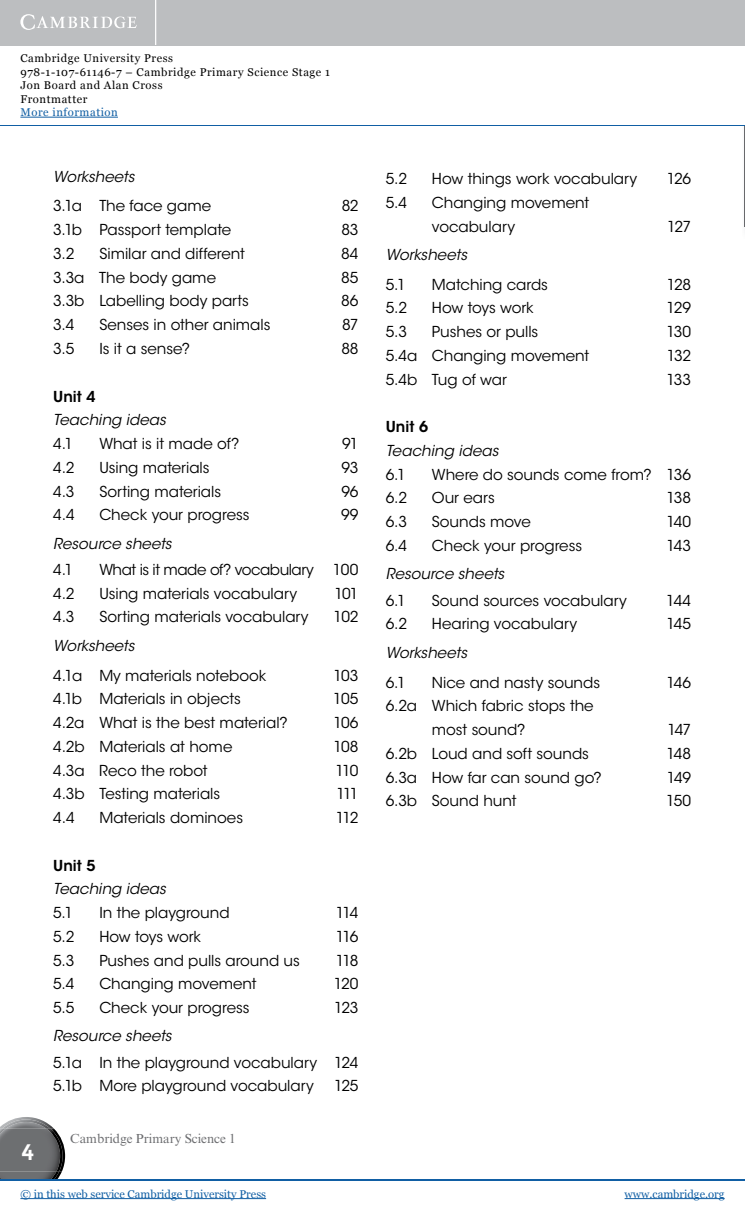
<style>
.page{position:relative;width:745px;height:1218px;background:#fff}
.page>*{position:absolute;margin:0;border:0;box-sizing:border-box;transform-origin:0 0}
.t1{font:700 22.5px "Sassoon Infant Std";color:#fff}
.t2{font:15px/23.8px "ITC Avant Garde Std";color:#000}
.t3{font:italic 15px "ITC Avant Garde Std";color:#000}
.t4{font:15px "ITC Avant Garde Std";letter-spacing:-.03em;color:#000}
.t5{font:600 15px "ITC Avant Garde Std";color:#000}
.t6{font:13.12px "Times New Roman MT Std";color:#6d6e71}
.t7{font:11.25px/13.4px "Georgia";letter-spacing:.05em;color:#000}
.t8{font:11.25px "Georgia";color:#115fa4}
.t9{font:11.25px "Georgia";letter-spacing:.05em;color:#115fa4}
</style>
<div class="page">
<div style="left:0;top:0;width:744px;height:45px;background:#bcbec0"></div>
<hr style="left:155px;top:0;width:1px;height:45px;background:#fff">
<svg style="left:20px;top:14px;width:117px;height:16px"></svg>
<hr style="left:20px;top:117px;width:98px;height:1px;background:#115fa4">
<hr style="left:0;top:125px;width:744px;height:1px;background:#115fa4">
<hr style="left:0;top:1179px;width:744px;height:1px;background:#115fa4">
<hr style="left:20px;top:1198px;width:246px;height:1px;background:#115fa4">
<hr style="left:624px;top:1198px;width:100px;height:1px;background:#115fa4">
<img style="left:0;top:1171px;width:54px;height:8px">
<img style="left:0;top:1117px;width:53px;height:11px">
<svg style="left:54px;top:1171px;width:8px;height:8px"></svg>
<img style="left:63px;top:1143px;width:2px;height:26px">
<img style="left:2px;top:1119px;width:48px;height:9px">
<img style="left:0;top:1128px;width:63px;height:43px">
<img style="left:744px;top:126px;width:1px;height:101px">
<p class="t7" style="left:20px;top:52px;width:311px">Cambridge University Press<br>978-1-107-61146-7 – Cambridge Primary Science Stage 1<br>Jon Board and Alan Cross<br>Frontmatter</p>
<p class="t9" style="left:20px;top:105px;width:99px">More information</p>
<h1 class="t1" style="left:21px;top:1138px;width:14px">4</h1>
<p class="t3" style="left:53px;top:167px;width:83px">Worksheets</p>
<p class="t2" style="left:53px;top:194px;width:159px">3.1a The face game</p>
<p class="t2" style="left:341px;top:194px;width:18px">82</p>
<p class="t2" style="left:53px;top:218px;width:179px">3.1b Passport template</p>
<p class="t2" style="left:341px;top:218px;width:19px">83</p>
<p class="t2" style="left:53px;top:242px;width:23px">3.2</p>
<p class="t2" style="left:99px;top:242px;width:147px">Similar and different</p>
<p class="t2" style="left:341px;top:242px;width:19px">84</p>
<p class="t2" style="left:53px;top:266px;width:164px">3.3a The body game</p>
<p class="t2" style="left:341px;top:266px;width:19px">85</p>
<p class="t2" style="left:53px;top:289px;width:197px">3.3b Labelling body parts</p>
<p class="t2" style="left:341px;top:289px;width:19px">86</p>
<p class="t2" style="left:53px;top:313px;width:23px">3.4</p>
<p class="t2" style="left:99px;top:313px;width:172px">Senses in other animals</p>
<p class="t2" style="left:342px;top:313px;width:18px">87</p>
<p class="t2" style="left:53px;top:337px;width:23px">3.5</p>
<p class="t2" style="left:99px;top:337px;width:92px">Is it a sense?</p>
<p class="t2" style="left:341px;top:337px;width:19px">88</p>
<p class="t5" style="left:53px;top:386px;width:44px">Unit 4</p>
<p class="t3" style="left:53px;top:411px;width:114px">Teaching ideas</p>
<p class="t2" style="left:53px;top:432px;width:21px">4.1</p>
<p class="t2" style="left:99px;top:432px;width:142px">What is it made of?</p>
<p class="t2" style="left:342px;top:432px;width:18px">91</p>
<p class="t2" style="left:53px;top:456px;width:23px">4.2</p>
<p class="t2" style="left:99px;top:456px;width:112px">Using materials</p>
<p class="t2" style="left:341px;top:456px;width:19px">93</p>
<p class="t2" style="left:53px;top:479px;width:23px">4.3</p>
<p class="t2" style="left:99px;top:479px;width:123px">Sorting materials</p>
<p class="t2" style="left:341px;top:479px;width:19px">96</p>
<p class="t2" style="left:53px;top:503px;width:23px">4.4</p>
<p class="t2" style="left:99px;top:503px;width:152px">Check your progress</p>
<p class="t2" style="left:341px;top:503px;width:19px">99</p>
<p class="t3" style="left:53px;top:534px;width:120px">Resource sheets</p>
<p class="t2" style="left:53px;top:558px;width:21px">4.1</p>
<p class="t4" style="left:99px;top:560px;width:216px">What is it made of? vocabulary</p>
<p class="t2" style="left:333px;top:558px;width:27px">100</p>
<p class="t2" style="left:53px;top:581px;width:23px">4.2</p>
<p class="t2" style="left:99px;top:581px;width:199px">Using materials vocabulary</p>
<p class="t2" style="left:334px;top:581px;width:26px">101</p>
<p class="t2" style="left:53px;top:605px;width:23px">4.3</p>
<p class="t2" style="left:99px;top:605px;width:211px">Sorting materials vocabulary</p>
<p class="t2" style="left:333px;top:605px;width:26px">102</p>
<p class="t3" style="left:53px;top:636px;width:83px">Worksheets</p>
<p class="t2" style="left:53px;top:663px;width:214px">4.1a My materials notebook</p>
<p class="t2" style="left:333px;top:663px;width:27px">103</p>
<p class="t2" style="left:53px;top:687px;width:189px">4.1b Materials in objects</p>
<p class="t2" style="left:333px;top:687px;width:27px">105</p>
<p class="t2" style="left:53px;top:711px;width:236px">4.2a What is the best material?</p>
<p class="t2" style="left:333px;top:711px;width:27px">106</p>
<p class="t2" style="left:53px;top:734px;width:181px">4.2b Materials at home</p>
<p class="t2" style="left:333px;top:734px;width:27px">108</p>
<p class="t2" style="left:53px;top:758px;width:156px">4.3a Reco the robot</p>
<p class="t2" style="left:335px;top:758px;width:25px">110</p>
<p class="t2" style="left:53px;top:782px;width:168px">4.3b Testing materials</p>
<p class="t2" style="left:336px;top:782px;width:23px">111</p>
<p class="t2" style="left:53px;top:806px;width:23px">4.4</p>
<p class="t2" style="left:99px;top:806px;width:145px">Materials dominoes</p>
<p class="t2" style="left:336px;top:806px;width:24px">112</p>
<p class="t5" style="left:53px;top:855px;width:44px">Unit 5</p>
<p class="t3" style="left:53px;top:880px;width:114px">Teaching ideas</p>
<p class="t2" style="left:53px;top:901px;width:21px">5.1</p>
<p class="t2" style="left:99px;top:901px;width:132px">In the playground</p>
<p class="t2" style="left:335px;top:901px;width:24px">114</p>
<p class="t2" style="left:53px;top:924px;width:23px">5.2</p>
<p class="t2" style="left:99px;top:924px;width:103px">How toys work</p>
<p class="t2" style="left:335px;top:924px;width:24px">116</p>
<p class="t2" style="left:53px;top:948px;width:23px">5.3</p>
<p class="t2" style="left:99px;top:948px;width:202px">Pushes and pulls around us</p>
<p class="t2" style="left:335px;top:948px;width:24px">118</p>
<p class="t2" style="left:53px;top:972px;width:23px">5.4</p>
<p class="t2" style="left:99px;top:972px;width:159px">Changing movement</p>
<p class="t2" style="left:334px;top:972px;width:26px">120</p>
<p class="t2" style="left:53px;top:996px;width:23px">5.5</p>
<p class="t2" style="left:99px;top:996px;width:152px">Check your progress</p>
<p class="t2" style="left:334px;top:996px;width:26px">123</p>
<p class="t3" style="left:53px;top:1027px;width:120px">Resource sheets</p>
<p class="t2" style="left:53px;top:1050px;width:306px">5.1a In the playground vocabulary 124<br>5.1b More playground vocabulary</p>
<p class="t2" style="left:334px;top:1074px;width:26px">125</p>
<p class="t6" style="left:70px;top:1131px;width:167px">Cambridge Primary Science 1</p>
<p class="t2" style="left:385px;top:167px;width:23px">5.2</p>
<p class="t2" style="left:431px;top:167px;width:206px">How things work vocabulary</p>
<p class="t2" style="left:666px;top:167px;width:26px">126</p>
<p class="t2" style="left:385px;top:191px;width:23px">5.4</p>
<p class="t2" style="left:431px;top:191px;width:159px">Changing movement vocabulary</p>
<p class="t2" style="left:666px;top:214px;width:25px">127</p>
<p class="t3" style="left:385px;top:245px;width:83px">Worksheets</p>
<p class="t2" style="left:385px;top:273px;width:21px">5.1</p>
<p class="t2" style="left:431px;top:273px;width:118px">Matching cards</p>
<p class="t2" style="left:666px;top:273px;width:26px">128</p>
<p class="t2" style="left:385px;top:296px;width:23px">5.2</p>
<p class="t2" style="left:431px;top:296px;width:103px">How toys work</p>
<p class="t2" style="left:666px;top:296px;width:26px">129</p>
<p class="t2" style="left:385px;top:320px;width:23px">5.3</p>
<p class="t2" style="left:431px;top:320px;width:108px">Pushes or pulls</p>
<p class="t2" style="left:666px;top:320px;width:26px">130</p>
<p class="t2" style="left:385px;top:344px;width:205px">5.4a Changing movement</p>
<p class="t2" style="left:666px;top:344px;width:26px">132</p>
<p class="t2" style="left:385px;top:367px;width:122px">5.4b Tug of war</p>
<p class="t2" style="left:666px;top:367px;width:26px">133</p>
<p class="t5" style="left:385px;top:417px;width:44px">Unit 6</p>
<p class="t3" style="left:385px;top:441px;width:114px">Teaching ideas</p>
<p class="t2" style="left:385px;top:462px;width:21px">6.1</p>
<p class="t2" style="left:431px;top:462px;width:260px">Where do sounds come from? 136</p>
<p class="t2" style="left:385px;top:486px;width:23px">6.2</p>
<p class="t2" style="left:431px;top:486px;width:64px">Our ears</p>
<p class="t2" style="left:666px;top:486px;width:26px">138</p>
<p class="t2" style="left:385px;top:510px;width:23px">6.3</p>
<p class="t2" style="left:431px;top:510px;width:100px">Sounds move</p>
<p class="t2" style="left:666px;top:510px;width:26px">140</p>
<p class="t2" style="left:385px;top:534px;width:23px">6.4</p>
<p class="t2" style="left:431px;top:534px;width:152px">Check your progress</p>
<p class="t2" style="left:666px;top:534px;width:26px">143</p>
<p class="t3" style="left:385px;top:565px;width:120px">Resource sheets</p>
<p class="t2" style="left:385px;top:588px;width:21px">6.1</p>
<p class="t2" style="left:431px;top:588px;width:196px">Sound sources vocabulary</p>
<p class="t2" style="left:665px;top:588px;width:26px">144</p>
<p class="t2" style="left:385px;top:612px;width:23px">6.2</p>
<p class="t2" style="left:431px;top:612px;width:147px">Hearing vocabulary</p>
<p class="t2" style="left:666px;top:612px;width:26px">145</p>
<p class="t3" style="left:385px;top:643px;width:83px">Worksheets</p>
<p class="t2" style="left:385px;top:670px;width:21px">6.1</p>
<p class="t2" style="left:431px;top:670px;width:170px">Nice and nasty sounds</p>
<p class="t2" style="left:666px;top:670px;width:26px">146</p>
<p class="t2" style="left:431px;top:694px;width:163px;text-indent:-46px">6.2a Which fabric stops the most sound?</p>
<p class="t2" style="left:667px;top:718px;width:25px">147</p>
<p class="t2" style="left:385px;top:741px;width:204px">6.2b Loud and soft sounds</p>
<p class="t2" style="left:666px;top:741px;width:26px">148</p>
<p class="t2" style="left:385px;top:765px;width:217px">6.3a How far can sound go?</p>
<p class="t2" style="left:666px;top:765px;width:26px">149</p>
<p class="t2" style="left:385px;top:789px;width:132px">6.3b Sound hunt</p>
<p class="t2" style="left:665px;top:789px;width:26px">150</p>
<p class="t8" style="left:20px;top:1187px;width:247px">© in this web service Cambridge University Press</p>
<p class="t8" style="left:624px;top:1187px;width:101px">www.cambridge.org</p>
</div>
